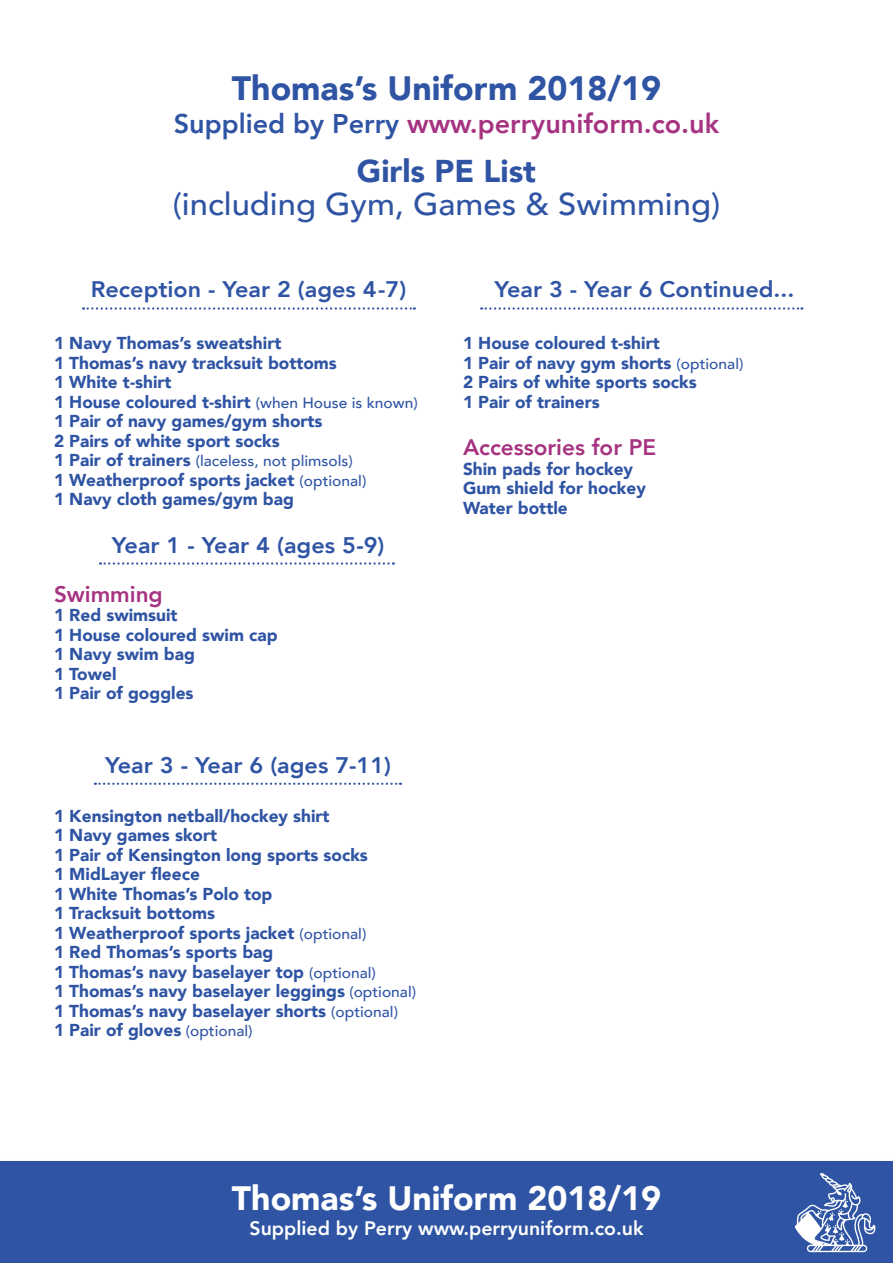
<style>
.page{position:relative;width:893px;height:1263px;background:#fff}
.page>*{position:absolute;margin:0;border:0;box-sizing:border-box;transform-origin:0 0}
.t1{font:900 33.75px "Avenir";color:#fff}
.t2{font:900 33.75px "Avenir";color:#2f54a4}
.t3{font:500 31.5px "Avenir";color:#2f54a4;scale:1.04 1}
.t4{font:900 31.5px "Avenir";color:#2f54a4}
.t5{font:800 27px "Avenir";color:#a63381}
.t6{font:800 22.5px "Avenir";color:#2f54a4;scale:1.04 1}
.t7{font:800 22.5px "Avenir";color:#a63381}
.t8{font:800 19.5px "Avenir";color:#fff}
.t9{font:900 17.25px "Avenir";color:#2f54a4}
.t10{font:500 15px "Avenir";color:#2f54a4;scale:1.04 1}
.s1{color:#2f54a4}
.s2{font-weight:500;font-size:15px}
.s3{font-weight:900;font-size:17.25px}
</style>
<div class="page">
<div style="left:0;top:1161px;width:893px;height:102px;background:#2f54a4"></div>
<svg style="left:83px;top:307px;width:332px;height:3px"></svg>
<svg style="left:481px;top:307px;width:321px;height:3px"></svg>
<svg style="left:100px;top:562px;width:294px;height:3px"></svg>
<svg style="left:95px;top:783px;width:306px;height:2px"></svg>
<svg style="left:795px;top:1173px;width:80px;height:79px"></svg>
<p class="t2" style="left:232px;top:59px;width:431px">Thomas’s Uniform 2018/19</p>
<p class="t5" style="left:174px;top:102px;width:547px"><span class="s1">Supplied by Perry</span> www.perryuniform.co.uk</p>
<p class="t4" style="left:357px;top:144px;width:181px">Girls PE List</p>
<p class="t3" style="left:173px;top:177px;width:528px">(including Gym, Games &amp; Swimming)</p>
<p class="t6" style="left:91px;top:272px;width:305px">Reception - Year 2 (ages 4-7)</p>
<p class="t6" style="left:494px;top:272px;width:290px">Year 3 - Year 6 Continued...</p>
<p class="t9" style="left:54px;top:328px;width:229px">1 Navy Thomas’s sweatshirt</p>
<p class="t9" style="left:54px;top:348px;width:284px">1 Thomas’s navy tracksuit bottoms</p>
<p class="t9" style="left:54px;top:367px;width:119px">1 White t-shirt</p>
<p class="t9" style="left:54px;top:387px;width:365px">1 House coloured t-shirt <span class="s2">(when House is known)</span></p>
<p class="t9" style="left:54px;top:406px;width:270px">1 Pair of navy games/gym shorts</p>
<p class="t9" style="left:54px;top:426px;width:227px">2 Pairs of white sport socks</p>
<p class="t10" style="left:54px;top:448px;width:289px"><span class="s3">1 Pair of trainers</span> (laceless, not plimsols)</p>
<p class="t9" style="left:54px;top:465px;width:314px">1 Weatherproof sports jacket <span class="s2">(optional)</span></p>
<p class="t9" style="left:54px;top:484px;width:241px">1 Navy cloth games/gym bag</p>
<p class="t6" style="left:112px;top:528px;width:264px">Year 1 - Year 4 (ages 5-9)</p>
<p class="t7" style="left:54px;top:576px;width:110px">Swimming</p>
<p class="t9" style="left:54px;top:600px;width:125px">1 Red swimsuit</p>
<p class="t9" style="left:54px;top:620px;width:225px">1 House coloured swim cap</p>
<p class="t9" style="left:54px;top:639px;width:142px">1 Navy swim bag</p>
<p class="t9" style="left:54px;top:659px;width:64px">1 Towel</p>
<p class="t9" style="left:54px;top:678px;width:141px">1 Pair of goggles</p>
<p class="t6" style="left:105px;top:747px;width:276px">Year 3 - Year 6 (ages 7-11)</p>
<p class="t9" style="left:54px;top:801px;width:277px">1 Kensington netball/hockey shirt</p>
<p class="t9" style="left:54px;top:820px;width:165px">1 Navy games skort</p>
<p class="t9" style="left:54px;top:840px;width:315px">1 Pair of Kensington long sports socks</p>
<p class="t9" style="left:54px;top:859px;width:147px">1 MidLayer fleece</p>
<p class="t9" style="left:54px;top:879px;width:220px">1 White Thomas’s Polo top</p>
<p class="t9" style="left:54px;top:898px;width:163px">1 Tracksuit bottoms</p>
<p class="t9" style="left:54px;top:918px;width:314px">1 Weatherproof sports jacket <span class="s2">(optional)</span></p>
<p class="t9" style="left:54px;top:937px;width:221px">1 Red Thomas’s sports bag</p>
<p class="t9" style="left:54px;top:957px;width:323px">1 Thomas’s navy baselayer top <span class="s2">(optional)</span></p>
<p class="t9" style="left:54px;top:976px;width:364px">1 Thomas’s navy baselayer leggings <span class="s2">(optional)</span></p>
<p class="t9" style="left:54px;top:996px;width:345px">1 Thomas’s navy baselayer shorts <span class="s2">(optional)</span></p>
<p class="t9" style="left:54px;top:1015px;width:200px">1 Pair of gloves <span class="s2">(optional)</span></p>
<p class="t9" style="left:463px;top:328px;width:198px">1 House coloured t-shirt</p>
<p class="t9" style="left:463px;top:348px;width:282px">1 Pair of navy gym shorts <span class="s2">(optional)</span></p>
<p class="t9" style="left:463px;top:367px;width:235px">2 Pairs of white sports socks</p>
<p class="t9" style="left:463px;top:387px;width:138px">1 Pair of trainers</p>
<p class="t7" style="left:463px;top:430px;width:195px">Accessories for PE</p>
<p class="t9" style="left:463px;top:454px;width:172px">Shin pads for hockey</p>
<p class="t9" style="left:463px;top:473px;width:185px">Gum shield for hockey</p>
<p class="t9" style="left:463px;top:493px;width:106px">Water bottle</p>
<p class="t1" style="left:232px;top:1169px;width:431px">Thomas’s Uniform 2018/19</p>
<p class="t8" style="left:249px;top:1213px;width:395px">Supplied by Perry www.perryuniform.co.uk</p>
</div>
